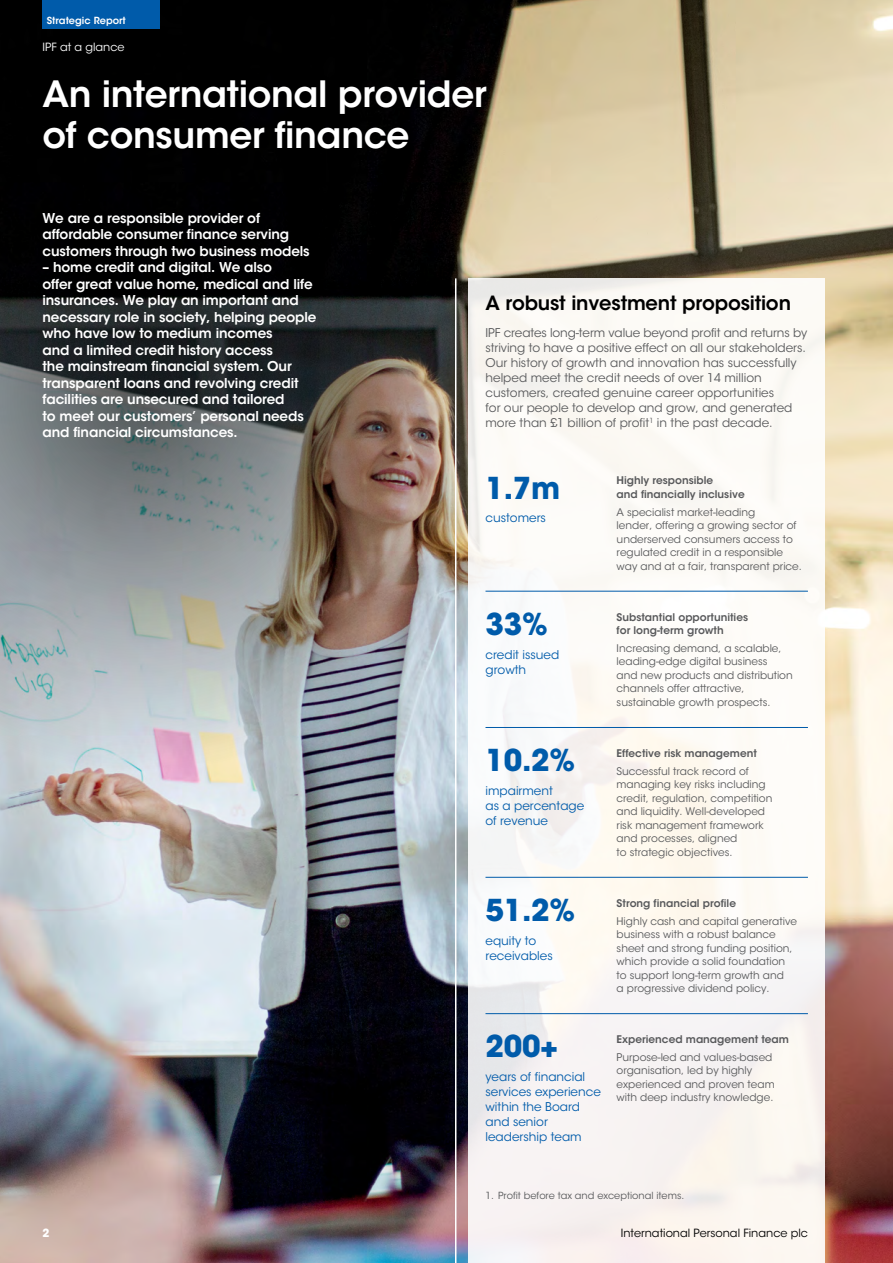
<style>
.page{position:relative;width:893px;height:1263px;background:#fff}
.page>*{position:absolute;margin:0;border:0;box-sizing:border-box;transform-origin:0 0}
.t1{font:600 36px/40.5px "ITC Avant Garde Std";letter-spacing:-.01em;color:#fff}
.t2{font:700 30px "ITC Avant Garde Std";letter-spacing:-.01em;color:#005baa}
.t3{font:600 19.5px "ITC Avant Garde Std";letter-spacing:-.01em;color:#000}
.t4{font:600 13.5px/16.5px "ITC Avant Garde Std";letter-spacing:-.01em;color:#fff}
.t5{font:12px/15px "ITC Avant Garde Std";color:#58595b}
.t6{font:12px/15px "ITC Avant Garde Std";color:#005baa}
.t7{font:11.25px "ITC Avant Garde Std";color:#000}
.t8{font:11.25px "ITC Avant Garde Std";color:#fff}
.t9{font:700 11.25px "ITC Avant Garde Std";color:#fff}
.t10{font:10.5px/13.5px "ITC Avant Garde Std";color:#58595b}
.t11{font:600 10.5px/13.5px "ITC Avant Garde Std";color:#58595b}
.t12{font:9.75px "ITC Avant Garde Std";color:#58595b}
.t13{font:600 9.75px "ITC Avant Garde Std";color:#fff}
</style>
<div class="page">
<img style="left:0;top:0;width:893px;height:1263px">
<img style="left:0;top:25px;width:512px;height:746px">
<div style="left:468px;top:278px;width:357px;height:985px;background:#fcf9f5"></div>
<hr style="left:455px;top:278px;width:1px;height:985px;background:#fff">
<hr style="left:485px;top:591px;width:323px;height:1px;background:#005baa">
<hr style="left:485px;top:727px;width:323px;height:1px;background:#005baa">
<hr style="left:485px;top:877px;width:323px;height:1px;background:#005baa">
<hr style="left:485px;top:1013px;width:323px;height:1px;background:#005baa">
<div style="left:43px;top:0;width:117px;height:28px;background:#005baa"></div>
<p class="t13" style="left:47px;top:14px;width:81px">Strategic Report</p>
<p class="t8" style="left:43px;top:40px;width:84px">IPF at a glance</p>
<h1 class="t1" style="left:43px;top:74px;width:446px">An international provider of consumer finance</h1>
<p class="t4" style="left:43px;top:209px;width:269px">We are a responsible provider of affordable consumer finance serving customers through two business models</p>
<p class="t4" style="left:43px;top:259px;width:275px">– home credit and digital. We also<br>offer great value home, medical and life insurances. We play an important and necessary role in society, helping people who have low to medium incomes<br>and a limited credit history access<br>the mainstream financial system. Our transparent loans and revolving credit facilities are unsecured and tailored<br>to meet our customers’ personal needs and financial circumstances.</p>
<p class="t9" style="left:43px;top:1226px;width:8px">2</p>
<h3 class="t3" style="left:485px;top:290px;width:307px">A robust investment proposition</h3>
<p class="t5" style="left:485px;top:326px;width:323px">IPF creates long-term value beyond profit and returns by striving to have a positive effect on all our stakeholders.<br>Our history of growth and innovation has successfully helped meet the credit needs of over 14 million customers, created genuine career opportunities<br>for our people to develop and grow, and generated more than £1 billion of profit<sup>1</sup> in the past decade.</p>
<h2 class="t2" style="left:485px;top:468px;width:76px">1.7m</h2>
<p class="t6" style="left:485px;top:510px;width:62px">customers</p>
<p class="t11" style="left:617px;top:474px;width:130px">Highly responsible<br>and financially inclusive</p>
<p class="t10" style="left:617px;top:505px;width:187px">A specialist market-leading<br>lender, offering a growing sector of underserved consumers access to regulated credit in a responsible way and at a fair, transparent price.</p>
<h2 class="t2" style="left:485px;top:604px;width:64px">33%</h2>
<p class="t6" style="left:485px;top:647px;width:75px">credit issued growth</p>
<h2 class="t2" style="left:485px;top:741px;width:91px">10.2%</h2>
<p class="t6" style="left:485px;top:783px;width:100px">impairment<br>as a percentage of revenue</p>
<p class="t11" style="left:617px;top:610px;width:133px">Substantial opportunities for long-term growth</p>
<p class="t10" style="left:617px;top:641px;width:178px">Increasing demand, a scalable, leading-edge digital business<br>and new products and distribution channels offer attractive, sustainable growth prospects.</p>
<p class="t11" style="left:617px;top:746px;width:142px">Effective risk management</p>
<p class="t10" style="left:617px;top:764px;width:157px">Successful track record of managing key risks including credit, regulation, competition and liquidity. Well-developed risk management framework and processes, aligned<br>to strategic objectives.</p>
<h2 class="t2" style="left:485px;top:891px;width:91px">51.2%</h2>
<p class="t6" style="left:485px;top:933px;width:69px">equity to receivables</p>
<p class="t11" style="left:617px;top:896px;width:121px">Strong financial profile</p>
<p class="t10" style="left:617px;top:914px;width:182px">Highly cash and capital generative business with a robust balance sheet and strong funding position, which provide a solid foundation to support long-term growth and<br>a progressive dividend policy.</p>
<h2 class="t2" style="left:485px;top:1027px;width:74px">200+</h2>
<p class="t6" style="left:485px;top:1069px;width:117px">years of financial services experience within the Board and senior leadership team</p>
<p class="t11" style="left:617px;top:1032px;width:174px">Experienced management team</p>
<p class="t10" style="left:617px;top:1050px;width:160px">Purpose-led and values-based organisation, led by highly experienced and proven team with deep industry knowledge.</p>
<p class="t12" style="left:485px;top:1190px;width:200px">1. Profit before tax and exceptional items.</p>
<p class="t7" style="left:621px;top:1226px;width:189px">International Personal Finance plc</p>
</div>
